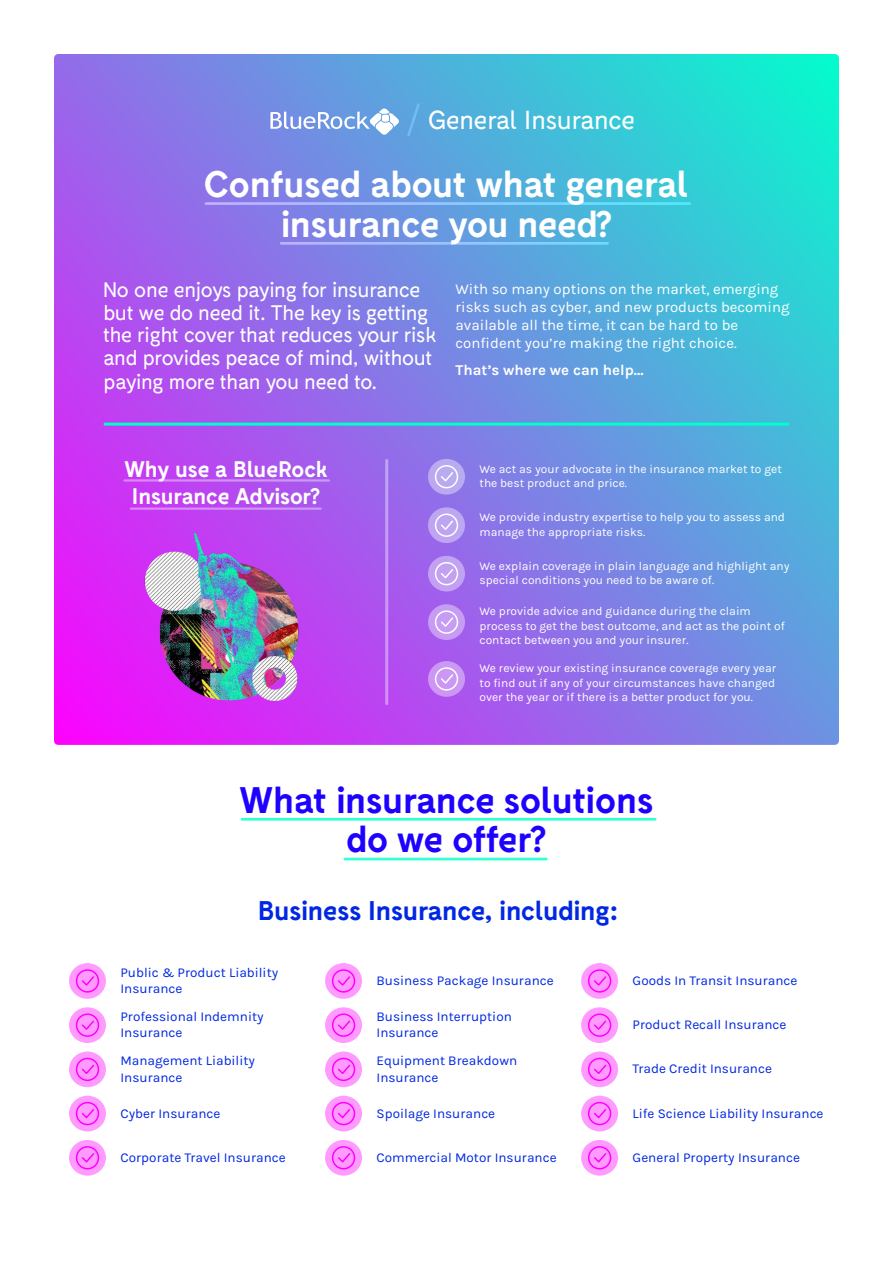
<style>
.page{position:relative;width:893px;height:1263px;background:#fff}
.page>*{position:absolute;margin:0;border:0;box-sizing:border-box;transform-origin:0 0}
.t1{font:700 36.9px/39.6px "Fabrik";color:#fff;text-align:center}
.t2{font:700 36.9px/39.6px "Fabrik";letter-spacing:-.01em;color:#1e00ff;text-align:center}
.t3{font:700 27px "Fabrik";color:#0027e3}
.t4{font:26.1px "Fabrik";color:#fff}
.t5{font:700 22.5px/27px "Fabrik";color:#fff;text-align:center}
.t6{font:21px/22.8px "Fabrik";letter-spacing:-.01em;color:#fff}
.t7{font:15px/18px "Karla";color:#fff}
.t8{font:700 15px "Karla";color:#fff}
.t9{font:13.5px/16.2px "Karla";color:#0027e3}
.t10{font:12px/14.4px "Karla";color:#fff}
</style>
<div class="page">
<svg style="left:54px;top:54px;width:785px;height:691px;background:#7986e4"></svg>
<svg style="left:270px;top:109px;width:129px;height:26px"></svg>
<svg style="left:405px;top:101px;width:17px;height:37px"></svg>
<hr style="left:206px;top:202px;width:484px;height:3px;background:#33ffd6">
<hr style="left:281px;top:242px;width:327px;height:3px;background:#33ffd6">
<hr style="left:242px;top:818px;width:413px;height:3px;background:#33ffd6">
<hr style="left:345px;top:858px;width:201px;height:2px;background:#33ffd6">
<hr style="left:385px;top:460px;width:3px;height:244px;background:#fff">
<hr style="left:124px;top:479px;width:205px;height:3px;background:#fff">
<hr style="left:131px;top:507px;width:190px;height:3px;background:#fff">
<svg style="left:428px;top:459px;width:37px;height:36px"></svg>
<svg style="left:434px;top:464px;width:25px;height:25px"></svg>
<svg style="left:428px;top:507px;width:37px;height:36px"></svg>
<svg style="left:434px;top:513px;width:25px;height:25px"></svg>
<div style="left:428px;top:556px;width:37px;height:35px;background:#c2a1f2;border-radius:50%"></div>
<svg style="left:434px;top:562px;width:25px;height:24px"></svg>
<svg style="left:428px;top:604px;width:37px;height:36px"></svg>
<svg style="left:434px;top:610px;width:25px;height:24px"></svg>
<svg style="left:428px;top:661px;width:37px;height:36px"></svg>
<svg style="left:434px;top:666px;width:25px;height:25px"></svg>
<svg style="left:69px;top:963px;width:37px;height:36px"></svg>
<svg style="left:75px;top:968px;width:25px;height:25px"></svg>
<svg style="left:69px;top:1007px;width:37px;height:36px"></svg>
<svg style="left:75px;top:1013px;width:25px;height:24px"></svg>
<svg style="left:69px;top:1051px;width:37px;height:36px"></svg>
<svg style="left:75px;top:1057px;width:25px;height:25px"></svg>
<div style="left:69px;top:1096px;width:37px;height:35px;background:#ff9aff;border-radius:50%"></div>
<svg style="left:75px;top:1101px;width:25px;height:25px"></svg>
<svg style="left:69px;top:1140px;width:37px;height:36px"></svg>
<svg style="left:75px;top:1145px;width:25px;height:25px"></svg>
<svg style="left:325px;top:1051px;width:37px;height:36px"></svg>
<svg style="left:331px;top:1057px;width:25px;height:25px"></svg>
<div style="left:325px;top:1096px;width:37px;height:35px;background:#ff9aff;border-radius:50%"></div>
<svg style="left:331px;top:1101px;width:25px;height:25px"></svg>
<svg style="left:325px;top:1140px;width:37px;height:36px"></svg>
<svg style="left:331px;top:1145px;width:25px;height:25px"></svg>
<svg style="left:325px;top:963px;width:37px;height:36px"></svg>
<svg style="left:331px;top:968px;width:25px;height:25px"></svg>
<svg style="left:325px;top:1007px;width:37px;height:36px"></svg>
<svg style="left:331px;top:1013px;width:25px;height:24px"></svg>
<svg style="left:581px;top:963px;width:37px;height:36px"></svg>
<svg style="left:587px;top:968px;width:25px;height:25px"></svg>
<svg style="left:581px;top:1007px;width:37px;height:36px"></svg>
<svg style="left:587px;top:1013px;width:25px;height:24px"></svg>
<svg style="left:581px;top:1051px;width:37px;height:36px"></svg>
<svg style="left:587px;top:1057px;width:25px;height:25px"></svg>
<div style="left:581px;top:1096px;width:37px;height:35px;background:#ff9aff;border-radius:50%"></div>
<svg style="left:588px;top:1101px;width:24px;height:25px"></svg>
<svg style="left:581px;top:1140px;width:37px;height:36px"></svg>
<svg style="left:587px;top:1145px;width:25px;height:25px"></svg>
<hr style="left:105px;top:423px;width:683px;height:3px;background:#0fc">
<img style="left:126px;top:528px;width:207px;height:207px">
<h3 class="t4" style="left:428px;top:106px;width:208px">General Insurance</h3>
<h1 class="t1" style="left:204px;top:165px;width:487px">Confused about what general insurance you need?</h1>
<h3 class="t6" style="left:103px;top:279px;width:334px">No one enjoys paying for insurance but we do need it. The key is getting the right cover that reduces your risk and provides peace of mind, without paying more than you need to.</h3>
<p class="t7" style="left:455px;top:281px;width:336px">With so many options on the market, emerging risks such as cyber, and new products becoming available all the time, it can be hard to be confident you’re making the right choice.</p>
<p class="t8" style="left:455px;top:361px;width:190px">That’s where we can help...</p>
<h3 class="t5" style="left:124px;top:456px;width:205px">Why use a BlueRock<br>Insurance Advisor?</h3>
<p class="t10" style="left:479px;top:462px;width:304px">We act as your advocate in the insurance market to get the best product and price.</p>
<p class="t10" style="left:479px;top:510px;width:307px">We provide industry expertise to help you to assess and manage the appropriate risks.</p>
<p class="t10" style="left:479px;top:559px;width:311px">We explain coverage in plain language and highlight any special conditions you need to be aware of.</p>
<p class="t10" style="left:479px;top:604px;width:307px">We provide advice and guidance during the claim process to get the best outcome, and act as the point of contact between you and your insurer.</p>
<p class="t10" style="left:479px;top:661px;width:298px;text-align:justify">We review your existing insurance coverage every year to find out if any of your circumstances have changed over the year or if there is a better product for you.</p>
<h1 class="t2" style="left:240px;top:780px;width:415px">What insurance solutions do we offer?</h1>
<h2 class="t3" style="left:258px;top:896px;width:362px">Business Insurance, including:</h2>
<p class="t9" style="left:120px;top:964px;width:159px">Public &amp; Product Liability<br>Insurance</p>
<p class="t9" style="left:120px;top:1009px;width:145px">Professional Indemnity<br>Insurance</p>
<p class="t9" style="left:120px;top:1053px;width:136px">Management Liability<br>Insurance</p>
<p class="t9" style="left:120px;top:1105px;width:101px">Cyber Insurance</p>
<p class="t9" style="left:120px;top:1149px;width:167px">Corporate Travel Insurance</p>
<p class="t9" style="left:377px;top:973px;width:179px">Business Package Insurance</p>
<p class="t9" style="left:377px;top:1009px;width:137px">Business Interruption<br>Insurance</p>
<p class="t9" style="left:377px;top:1053px;width:142px">Equipment Breakdown<br>Insurance</p>
<p class="t9" style="left:377px;top:1105px;width:120px">Spoilage Insurance</p>
<p class="t9" style="left:377px;top:1149px;width:182px">Commercial Motor Insurance</p>
<p class="t9" style="left:633px;top:973px;width:166px">Goods In Transit Insurance</p>
<p class="t9" style="left:633px;top:1017px;width:155px">Product Recall Insurance</p>
<p class="t9" style="left:633px;top:1061px;width:141px">Trade Credit Insurance</p>
<p class="t9" style="left:633px;top:1105px;width:192px">Life Science Liability Insurance</p>
<p class="t9" style="left:633px;top:1149px;width:169px">General Property Insurance</p>
</div>
